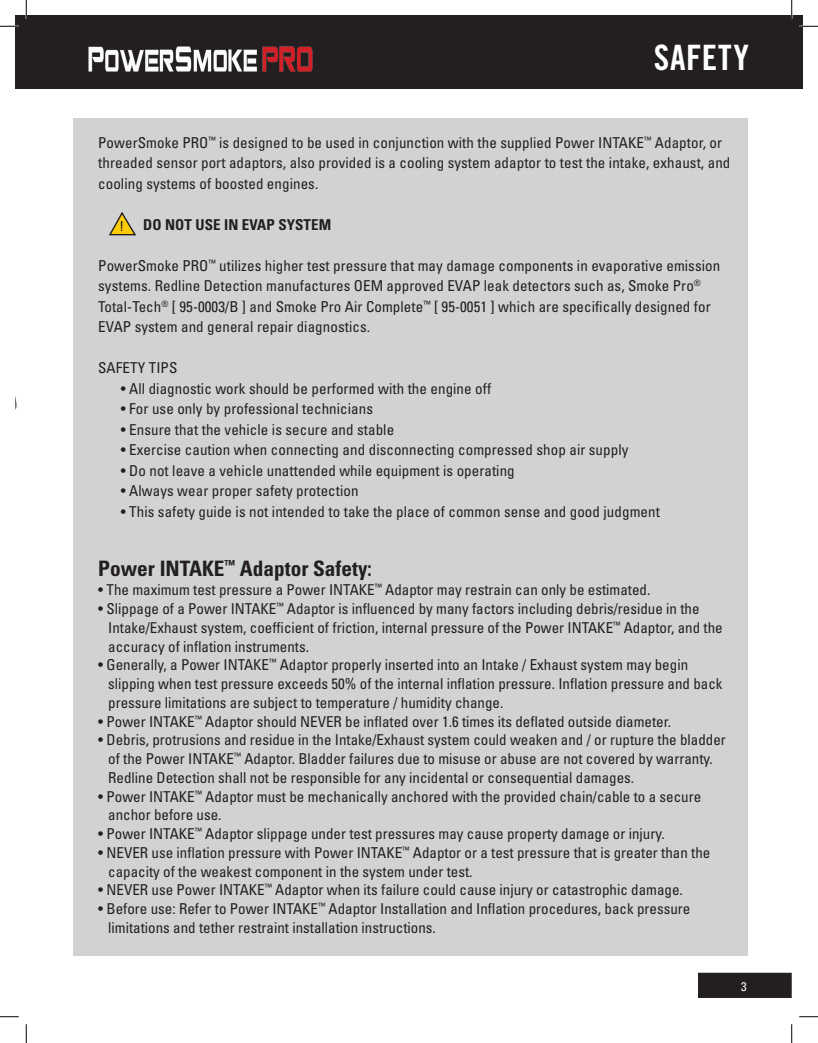
<style>
.page{position:relative;width:818px;height:1043px;background:#fff}
.page>*{position:absolute;margin:0;border:0;box-sizing:border-box;transform-origin:0 0}
.t1{font:35px "Trade Gothic LT Std Bd Cn 20";letter-spacing:.02em;color:#fff}
.t2{font:700 condensed 21.25px "Univers LT Std";color:#231f20}
.t3{font:condensed 15px/18.8px "Univers LT Std";color:#231f20}
.t4{font:700 condensed 15px "Univers LT Std";letter-spacing:.005em;color:#231f20}
.t5{font:condensed 13.75px "Univers LT Std";color:#231f20}
.t6{font:condensed 12.5px "Univers LT Std";color:#fff}
</style>
<div class="page">
<img style="left:15px;top:396px;width:2px;height:14px">
<div style="left:15px;top:15px;width:787px;height:73px;background:#231f20"></div>
<div style="left:698px;top:973px;width:93px;height:24px;background:#231f20"></div>
<div style="left:698px;top:972px;width:93px;height:26px;border:1px solid #231f20"></div>
<div style="left:73px;top:118px;width:674px;height:837px;background:#d1d2d4"></div>
<svg style="left:109px;top:212px;width:27px;height:24px"></svg>
<img style="left:88px;top:46px;width:225px;height:26px">
<svg style="left:0;top:25px;width:19px;height:2px"></svg>
<svg style="left:799px;top:25px;width:19px;height:2px"></svg>
<svg style="left:0;top:1016px;width:19px;height:1px"></svg>
<svg style="left:799px;top:1016px;width:19px;height:1px"></svg>
<svg style="left:25px;top:0;width:2px;height:19px"></svg>
<svg style="left:25px;top:1024px;width:2px;height:18px"></svg>
<svg style="left:790px;top:0;width:2px;height:19px"></svg>
<svg style="left:791px;top:1024px;width:1px;height:18px"></svg>
<h1 class="t1" style="left:653px;top:36px;width:97px">SAFETY</h1>
<p class="t3" style="left:98px;top:132px;width:633px;line-height:20.5px">PowerSmoke PRO<sup>™</sup> is designed to be used in conjunction with the supplied Power INTAKE<sup>™</sup> Adaptor, or threaded sensor port adaptors, also provided is a cooling system adaptor to test the intake, exhaust, and cooling systems of boosted engines.</p>
<p class="t4" style="left:143px;top:215px;width:189px">DO NOT USE IN EVAP SYSTEM</p>
<p class="t3" style="left:98px;top:255px;width:623px;line-height:20.5px">PowerSmoke PRO<sup>™</sup> utilizes higher test pressure that may damage components in evaporative emission systems. Redline Detection manufactures OEM approved EVAP leak detectors such as, Smoke Pro<sup>® </sup>Total-Tech<sup>®</sup> [ 95-0003/B ] and Smoke Pro Air Complete<sup>™</sup> [ 95-0051 ] which are specifically designed for EVAP system and general repair diagnostics.</p>
<p class="t3" style="left:98px;top:358px;width:81px">SAFETY TIPS</p>
<p class="t3" style="left:121px;top:379px;width:372px">• All diagnostic work should be performed with the engine off</p>
<p class="t3" style="left:121px;top:399px;width:254px">• For use only by professional technicians</p>
<p class="t3" style="left:121px;top:420px;width:275px">• Ensure that the vehicle is secure and stable</p>
<p class="t3" style="left:121px;top:440px;width:509px">• Exercise caution when connecting and disconnecting compressed shop air supply</p>
<p class="t3" style="left:121px;top:461px;width:395px">• Do not leave a vehicle unattended while equipment is operating</p>
<p class="t3" style="left:121px;top:481px;width:239px">• Always wear proper safety protection</p>
<p class="t3" style="left:121px;top:502px;width:540px">• This safety guide is not intended to take the place of common sense and good judgment</p>
<p class="t5" style="left:119px;top:217px;width:6px">!</p>
<h2 class="t2" style="left:98px;top:556px;width:275px">Power INTAKE<sup>™</sup> Adaptor Safety:</h2>
<p class="t3" style="left:98px;top:580px;width:553px">• The maximum test pressure a Power INTAKE<sup>™</sup> Adaptor may restrain can only be estimated.</p>
<p class="t3" style="left:108px;top:599px;width:616px;text-indent:-10px">• Slippage of a Power INTAKE<sup>™</sup> Adaptor is influenced by many factors including debris/residue in the<br>Intake/Exhaust system, coefficient of friction, internal pressure of the Power INTAKE<sup>™</sup> Adaptor, and the accuracy of inflation instruments.</p>
<p class="t3" style="left:108px;top:655px;width:615px;text-indent:-10px">• Generally, a Power INTAKE<sup>™</sup> Adaptor properly inserted into an Intake / Exhaust system may begin slipping when test pressure exceeds 50% of the internal inflation pressure. Inflation pressure and back pressure limitations are subject to temperature / humidity change.</p>
<p class="t3" style="left:98px;top:711px;width:574px">• Power INTAKE<sup>™</sup> Adaptor should NEVER be inflated over 1.6 times its deflated outside diameter.</p>
<p class="t3" style="left:108px;top:730px;width:619px;text-indent:-10px">• Debris, protrusions and residue in the Intake/Exhaust system could weaken and / or rupture the bladder of the Power INTAKE<sup>™</sup> Adaptor. Bladder failures due to misuse or abuse are not covered by warranty.<br>Redline Detection shall not be responsible for any incidental or consequential damages.</p>
<p class="t3" style="left:108px;top:786px;width:594px;text-indent:-10px">• Power INTAKE<sup>™</sup> Adaptor must be mechanically anchored with the provided chain/cable to a secure anchor before use.</p>
<p class="t3" style="left:98px;top:824px;width:568px">• Power INTAKE<sup>™</sup> Adaptor slippage under test pressures may cause property damage or injury.</p>
<p class="t3" style="left:108px;top:843px;width:603px;text-indent:-10px">• NEVER use inflation pressure with Power INTAKE<sup>™</sup> Adaptor or a test pressure that is greater than the capacity of the weakest component in the system under test.</p>
<p class="t3" style="left:98px;top:880px;width:586px">• NEVER use Power INTAKE<sup>™</sup> Adaptor when its failure could cause injury or catastrophic damage.</p>
<p class="t3" style="left:108px;top:899px;width:583px;text-indent:-10px">• Before use: Refer to Power INTAKE<sup>™</sup> Adaptor Installation and Inflation procedures, back pressure limitations and tether restraint installation instructions.</p>
<p class="t6" style="left:741px;top:978px;width:7px">3</p>
</div>
